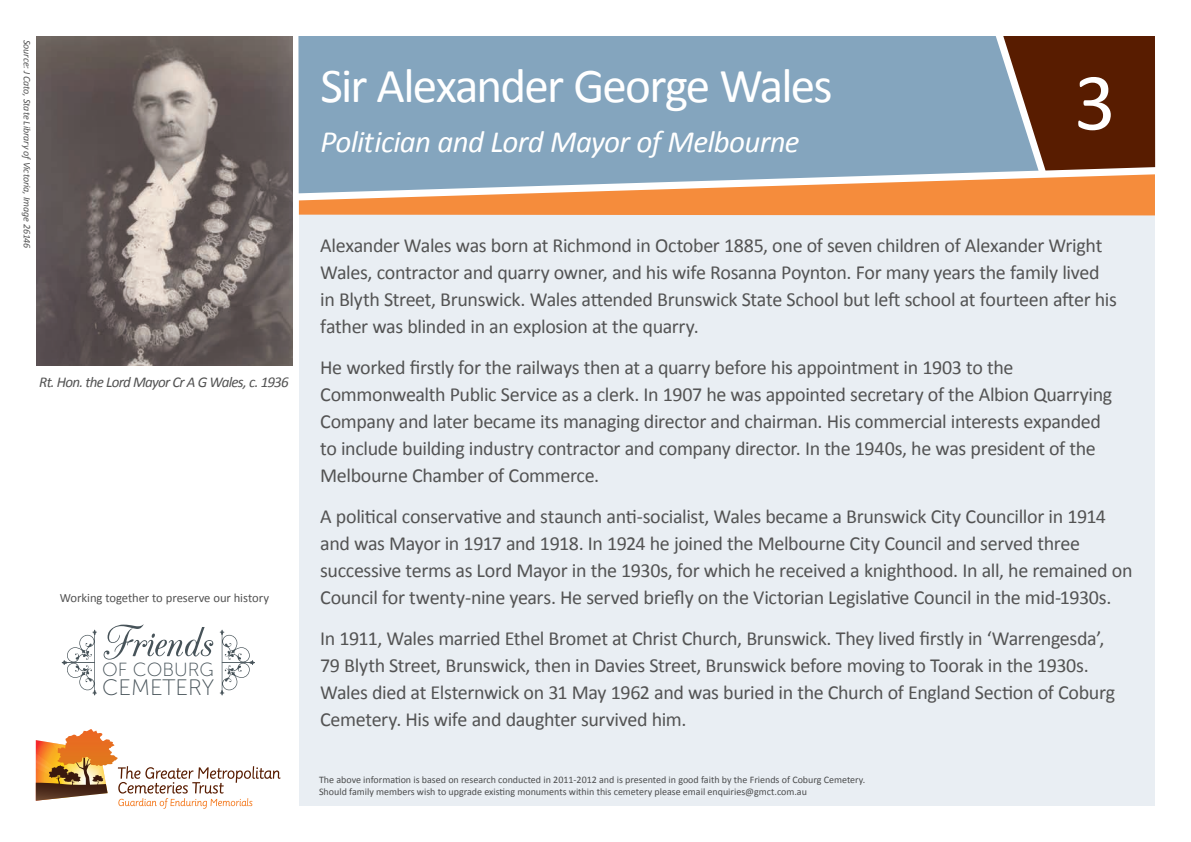
<style>
.page{position:relative;width:1191px;height:842px;background:#fff}
.page>*{position:absolute;margin:0;border:0;box-sizing:border-box;transform-origin:0 0}
.t1{font:82px "Calibri";color:#fff}
.t2{font:51.3px "CAC Champagne";letter-spacing:-.005em;color:#475359}
.t3{font:49px "Calibri";letter-spacing:-.035em;color:#fff}
.t4{font:italic 31px "Calibri";letter-spacing:-.02em;color:#fff}
.t5{font:22.3px "Museo Sans 100";letter-spacing:-.005em;color:#475359}
.t6{font:20px/27px "Calibri";letter-spacing:-.02em;color:#535353}
.t7{font:19px "Museo Sans 100";color:#475359}
.t8{font:italic 15px "Calibri";letter-spacing:-.045em;color:#535353}
.t9{font:12.6px "Calibri";letter-spacing:-.005em;color:#535353}
.t10{font:10px/12px "Calibri";color:#4b4c4d}
.t11{font:italic 10px "Calibri";letter-spacing:-.01em;color:#535353}
</style>
<div class="page">
<div style="left:299px;top:201px;width:856px;height:605px;background:#e9eef3"></div>
<svg style="left:299px;top:36px;width:856px;height:179px;background:#969597"></svg>
<svg style="left:36px;top:729px;width:244px;height:80px"></svg>
<svg style="left:220px;top:629px;width:35px;height:67px"></svg>
<svg style="left:62px;top:629px;width:35px;height:67px"></svg>
<img style="left:36px;top:36px;width:256px;height:329px">
<p class="t11" style="left:34px;top:40px;width:210px;rotate:90deg">Source: J Cato, State Library ofVictoria, Image 26146</p>
<p class="t8" style="left:39px;top:371px;width:251px">Rt. Hon. the Lord Mayor Cr A G Wales, c. 1936</p>
<p class="t9" style="left:60px;top:590px;width:211px">Working together to preserve our history</p>
<h2 class="t2" style="left:103px;top:617px;width:111px">Friends</h2>
<p class="t7" style="left:102px;top:660px;width:113px">OF COBURG</p>
<p class="t5" style="left:102px;top:676px;width:113px">CEMETERY</p>
<h3 class="t3" style="left:320px;top:55px;width:513px">Sir Alexander George Wales</h3>
<h3 class="t4" style="left:320px;top:121px;width:481px">Polit ician and Lord Mayor of Melbourne</h3>
<h1 class="t1" style="left:1074px;top:50px;width:43px">3</h1>
<p class="t6" style="left:320px;top:232px;width:798px">Alexander Wales was born at Richmond in October 1885, one of seven children of Alexander Wright Wales, contractor and quarry owner, and his wife Rosanna Poynton. For many years the family lived in Blyth Street, Brunswick. Wales attended Brunswick State School but left school at fourteen after his father was blinded in an explosion at the quarry.</p>
<p class="t6" style="left:320px;top:354px;width:793px">He worked firstly for the railways then at a quarry before his appointment in 1903 to the Commonwealth Public Service as a clerk. In 1907 he was appointed secretary of the Albion Quarrying Company and later became its managing director and chairman. His commercial interests expanded to include building industry contractor and company director. In the 1940s, he was president of the Melbourne Chamber of Commerce.</p>
<p class="t6" style="left:320px;top:503px;width:814px">A political conservative and staunch anti-socialist, Wales became a Brunswick City Councillor in 1914 and was Mayor in 1917 and 1918. In 1924 he joined the Melbourne City Council and served three successive terms as Lord Mayor in the 1930s, for which he received a knighthood. In all, he remained on Council for twenty-nine years. He served briefly on the Victorian Legislative Council in the mid-1930s.</p>
<p class="t6" style="left:320px;top:625px;width:796px">In 1911, Wales married Ethel Bromet at Christ Church, Brunswick. They lived firstly in ‘Warrengesda’, 79 Blyth Street, Brunswick, then in Davies Street, Brunswick before moving to Toorak in the 1930s.<br>Wales died at Elsternwick on 31 May 1962 and was buried in the Church of England Section of Coburg Cemetery. His wife and daughter survived him.</p>
<p class="t10" style="left:319px;top:773px;width:547px">The above information is based on research conducted in 2011-2012 and is presented in good faith by the Friends of Coburg Cemetery.<br>Should family members wish to upgrade existing monuments within this cemetery please email enquiries@gmct.com.au</p>
</div>
